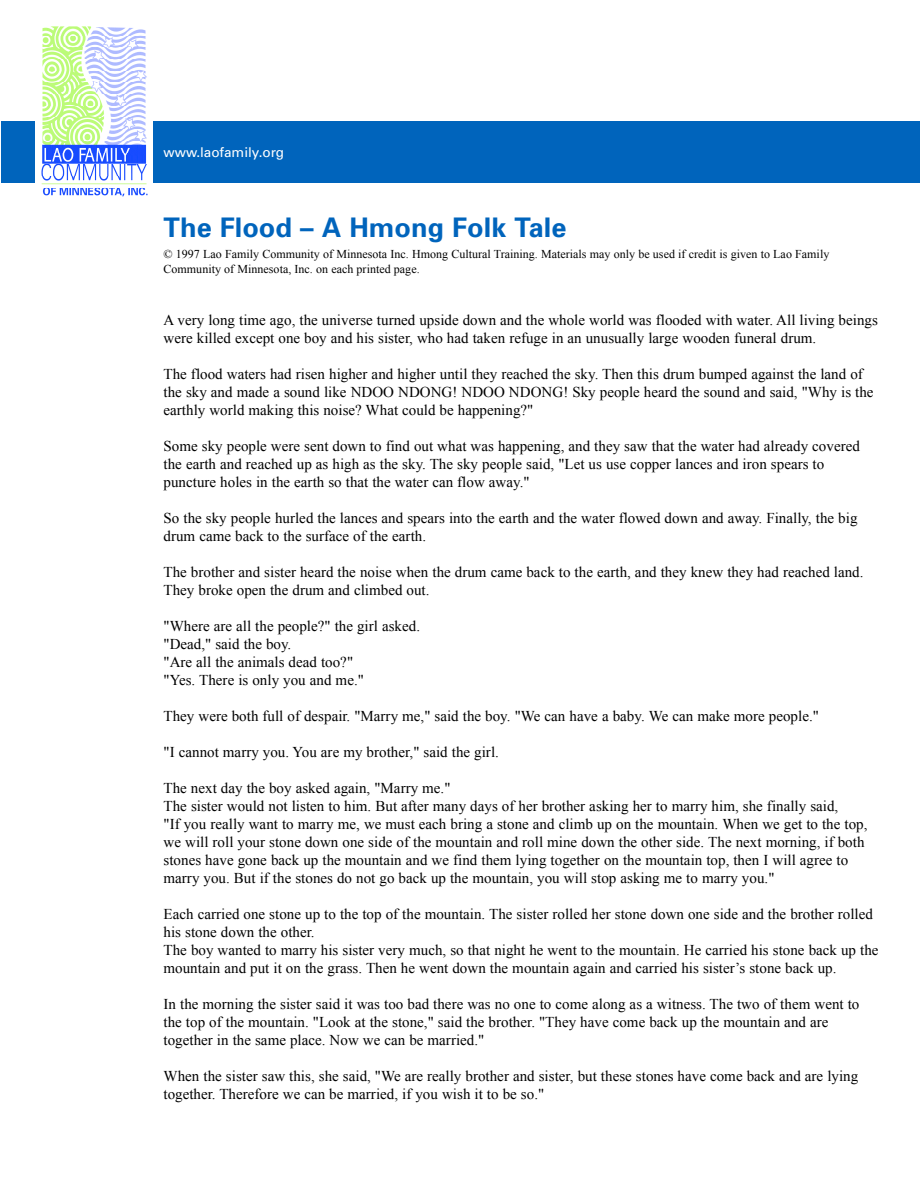
<style>
.page{position:relative;width:920px;height:1192px;background:#fff}
.page>*{position:absolute;margin:0;border:0;box-sizing:border-box;transform-origin:0 0}
.t1{font:700 27px "Univers";color:#0064bc}
.t2{font:15px/18px "Times New Roman";color:#000}
.t3{font:13.5px "Univers";color:#fff}
.t4{font:12px/14.4px "Times New Roman";color:#000}
</style>
<div class="page">
<div style="left:1px;top:121px;width:918px;height:62px;background:#0064bc"></div>
<div style="left:35px;top:22px;width:118px;height:183px;background:#fff"></div>
<img style="left:41px;top:26px;width:107px;height:171px">
<p class="t3" style="left:163px;top:144px;width:122px">www.laofamily.org</p>
<h1 class="t1" style="left:163px;top:211px;width:404px">The Flood – A Hmong Folk Tale</h1>
<p class="t4" style="left:163px;top:247px;width:667px">© 1997 Lao Family Community of Minnesota Inc. Hmong Cultural Training. Materials may only be used if credit is given to Lao Family<br>Community of Minnesota, Inc. on each printed page.</p>
<p class="t2" style="left:163px;top:311px;width:715px">A very long time ago, the universe turned upside down and the whole world was flooded with water. All living beings were killed except one boy and his sister, who had taken refuge in an unusually large wooden funeral drum.</p>
<p class="t2" style="left:163px;top:365px;width:711px">The flood waters had risen higher and higher until they reached the sky. Then this drum bumped against the land of the sky and made a sound like NDOO NDONG! NDOO NDONG! Sky people heard the sound and said, "Why is the earthly world making this noise? What could be happening?"</p>
<p class="t2" style="left:163px;top:437px;width:697px">Some sky people were sent down to find out what was happening, and they saw that the water had already covered the earth and reached up as high as the sky. The sky people said, "Let us use copper lances and iron spears to puncture holes in the earth so that the water can flow away."</p>
<p class="t2" style="left:163px;top:509px;width:695px">So the sky people hurled the lances and spears into the earth and the water flowed down and away. Finally, the big drum came back to the surface of the earth.</p>
<p class="t2" style="left:163px;top:563px;width:701px">The brother and sister heard the noise when the drum came back to the earth, and they knew they had reached land.<br>They broke open the drum and climbed out.</p>
<p class="t2" style="left:163px;top:617px;width:258px">"Where are all the people?" the girl asked. "Dead," said the boy.<br>"Are all the animals dead too?"<br>"Yes. There is only you and me."</p>
<p class="t2" style="left:163px;top:707px;width:656px">They were both full of despair. "Marry me," said the boy. "We can have a baby. We can make more people."</p>
<p class="t2" style="left:163px;top:743px;width:337px">"I cannot marry you. You are my brother," said the girl.</p>
<p class="t2" style="left:163px;top:779px;width:705px">The next day the boy asked again, "Marry me."<br>The sister would not listen to him. But after many days of her brother asking her to marry him, she finally said,<br>"If you really want to marry me, we must each bring a stone and climb up on the mountain. When we get to the top, we will roll your stone down one side of the mountain and roll mine down the other side. The next morning, if both stones have gone back up the mountain and we find them lying together on the mountain top, then I will agree to marry you. But if the stones do not go back up the mountain, you will stop asking me to marry you."</p>
<p class="t2" style="left:163px;top:905px;width:716px">Each carried one stone up to the top of the mountain. The sister rolled her stone down one side and the brother rolled his stone down the other.<br>The boy wanted to marry his sister very much, so that night he went to the mountain. He carried his stone back up the mountain and put it on the grass. Then he went down the mountain again and carried his sister’s stone back up.</p>
<p class="t2" style="left:163px;top:995px;width:697px">In the morning the sister said it was too bad there was no one to come along as a witness. The two of them went to the top of the mountain. "Look at the stone," said the brother. "They have come back up the mountain and are together in the same place. Now we can be married."</p>
<p class="t2" style="left:163px;top:1067px;width:696px">When the sister saw this, she said, "We are really brother and sister, but these stones have come back and are lying together. Therefore we can be married, if you wish it to be so."</p>
</div>
